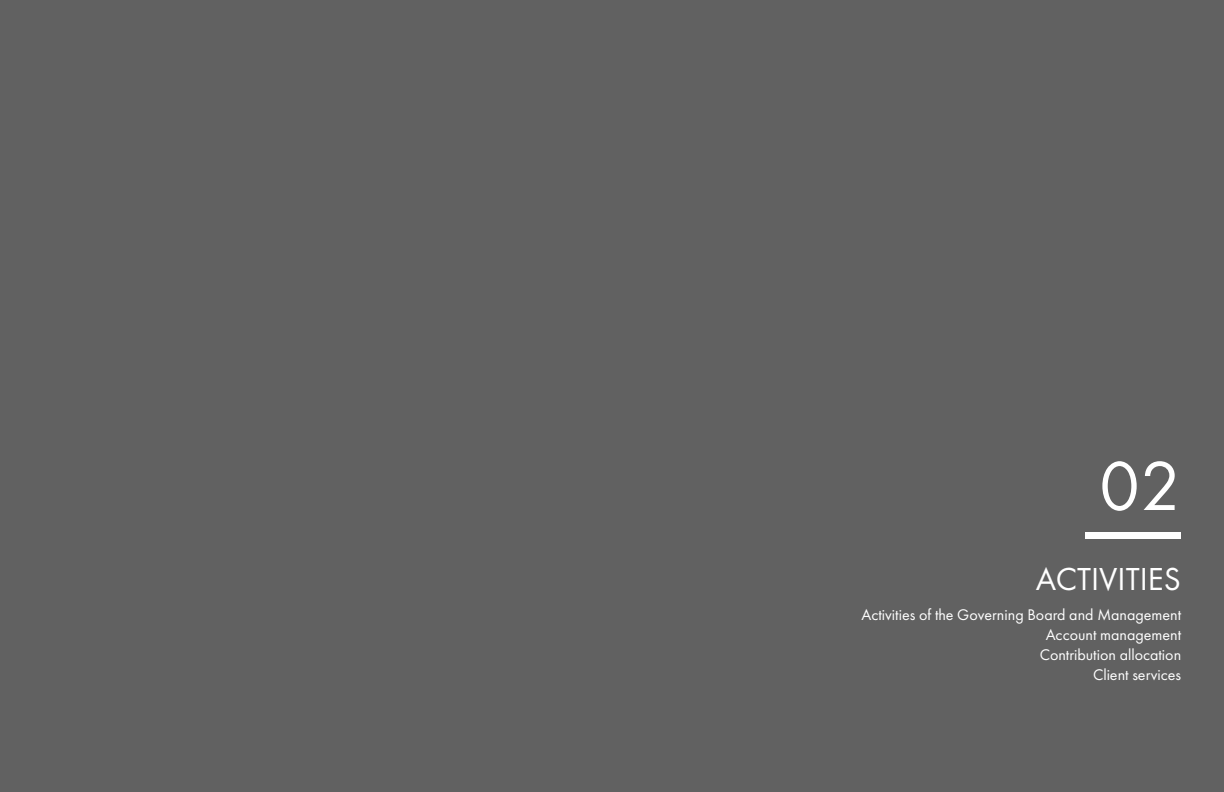
<style>
.page{position:relative;width:1224px;height:792px;background:#616161}
.page>*{position:absolute;margin:0;border:0;box-sizing:border-box;transform-origin:0 0}
.t1{font:72px "Futura PT";color:#fff}
.t2{font:33px "Futura PT";color:#fff}
.t3{font:16px/20px "Futura PT";color:#fff;text-align:right}
</style>
<div class="page">
<div style="left:1085px;top:532px;width:95px;height:7px;background:#fff"></div>
<h1 class="t1" style="left:1099px;top:443px;width:83px">02</h1>
<h2 class="t2" style="left:1036px;top:559px;width:146px">ACTIVITIES</h2>
<p class="t3" style="left:861px;top:604px;width:321px">Activities of the Governing Board and Management<br>Account management<br>Contribution allocation<br>Client services</p>
</div>
